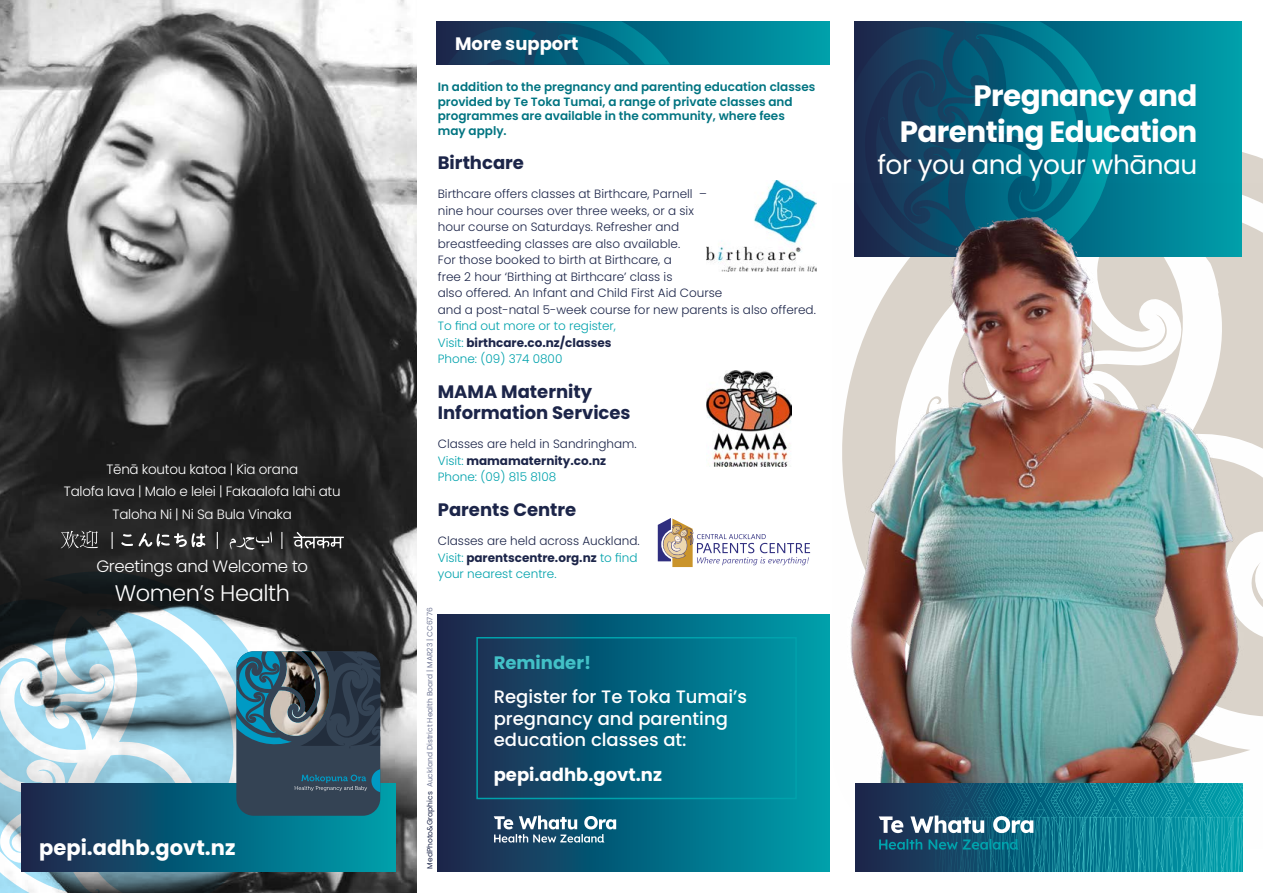
<style>
.page{position:relative;width:1263px;height:893px;background:#fff}
.page>*{position:absolute;margin:0;border:0;box-sizing:border-box;transform-origin:0 0}
.t1{font:700 29.4px/36px "Poppins";letter-spacing:-.02em;color:#fff;text-align:right}
.t2{font:26.4px "Poppins";letter-spacing:-.02em;color:#fff}
.t3{font:300 22.5px "Poppins";letter-spacing:-.02em;color:#fff}
.t4{font:700 21px "Poppins";color:#fff}
.t5{font:500 18px/21.6px "Poppins";color:#fff}
.t6{font:700 18px/21.6px "Poppins";color:#1c2549}
.t7{font:700 18px "Poppins";color:#fff}
.t8{font:700 18px "Poppins";color:#42c1c7}
.t9{font:300 16.5px "Poppins";letter-spacing:-.02em;color:#fff}
.t10{font:300 13.5px/22.5px "Poppins";letter-spacing:-.02em;color:#fff;text-align:center}
.t11{font:300 12px/16.5px "Poppins";color:#1c2549}
.t12{font:600 12px/14.4px "Poppins";color:#007481}
.t13{font:300 12px/16.5px "Poppins";color:#00a2ac}
.t14{font:7.5px "Poppins";color:#727997}
.s1{font-weight:700;color:#1c2549}
.s2{color:#00a2ac}
.s3{font-weight:700}
.s4{color:#1c2549}
</style>
<div class="page">
<img style="left:706px;top:180px;width:110px;height:92px">
<div style="left:438px;top:615px;width:391px;height:257px;background:linear-gradient(to right,#1a254b,#009fae)"></div>
<svg style="left:437px;top:21px;width:392px;height:44px;background:#018094"></svg>
<svg style="left:448px;top:21px;width:222px;height:44px;background:#0a5673"></svg>
<svg style="left:1125px;top:21px;width:117px;height:161px;background:#008d9e"></svg>
<svg style="left:855px;top:21px;width:270px;height:161px;background:#0a5b76"></svg>
<img style="left:0;top:0;width:416px;height:893px">
<svg style="left:0;top:561px;width:293px;height:332px;background:#7f949c"></svg>
<svg style="left:61px;top:531px;width:221px;height:19px;background:#474747"></svg>
<svg style="left:293px;top:532px;width:51px;height:17px"></svg>
<img style="left:706px;top:371px;width:85px;height:95px">
<svg style="left:658px;top:518px;width:152px;height:49px"></svg>
<div style="left:476px;top:637px;width:321px;height:162px;border:2px solid #00a2ac"></div>
<div style="left:21px;top:783px;width:374px;height:89px;background:linear-gradient(to right,#1a244b,#009fad)"></div>
<img style="left:842px;top:182px;width:421px;height:668px">
<div style="left:236px;top:651px;width:144px;height:165px;background:#344354;border-radius:17px"></div>
<svg style="left:236px;top:651px;width:144px;height:97px"></svg>
<svg style="left:294px;top:769px;width:86px;height:23px"></svg>
<svg style="left:855px;top:783px;width:387px;height:89px;background:#187289"></svg>
<svg style="left:494px;top:815px;width:122px;height:27px"></svg>
<p class="t10" style="left:64px;top:458px;width:278px">Tēnā koutou katoa | Kia orana<br>Talofa lava | Malo e lelei | Fakaalofa lahi atu<br>Taloha Ni | Ni Sa Bula Vinaka</p>
<h3 class="t9" style="left:96px;top:557px;width:213px">Greetings and Welcome to</h3>
<h3 class="t3" style="left:115px;top:580px;width:177px">Women’s Health</h3>
<h3 class="t4" style="left:39px;top:835px;width:198px">pepi.adhb.govt.nz</h3>
<h3 class="t7" style="left:455px;top:34px;width:125px">More support</h3>
<p class="t12" style="left:438px;top:80px;width:379px">In addition to the pregnancy and parenting education classes provided by Te Toka Tumai, a range of private classes and programmes are available in the community, where fees may apply.</p>
<h3 class="t6" style="left:438px;top:152px;width:88px">Birthcare</h3>
<p class="t11" style="left:438px;top:186px;width:380px">Birthcare offers classes at Birthcare, Parnell –<br>nine hour courses over three weeks, or a six<br>hour course on Saturdays. Refresher and<br>breastfeeding classes are also available.<br>For those booked to birth at Birthcare, a<br>free 2 hour ‘Birthing at Birthcare’ class is<br>also offered. An Infant and Child First Aid Course<br>and a post-natal 5-week course for new parents is also offered.</p>
<p class="t13" style="left:438px;top:318px;width:180px">To find out more or to register,<br>Visit: <span class="s1">birthcare.co.nz/classes<br></span>Phone: (09) 374 0800</p>
<h3 class="t6" style="left:438px;top:381px;width:194px">MAMA Maternity<br>Information Services</h3>
<p class="t11" style="left:438px;top:436px;width:200px">Classes are held in Sandringham.<br><span class="s2">Visit:</span> <span class="s3">mamamaternity.co.nz<br></span><span class="s2">Phone: (09) 815 8108</span></p>
<h3 class="t6" style="left:438px;top:499px;width:140px">Parents Centre</h3>
<p class="t13" style="left:438px;top:533px;width:203px"><span class="s4">Classes are held across Auckland.<br></span>Visit: <span class="s1">parentscentre.org.nz</span> to find your nearest centre.</p>
<p class="t14" style="left:425px;top:868px;width:262px;rotate:-90deg"><span class="s4">MedPhoto&amp;Graphics</span> Auckland District Health Board | MAR23 | CC6776</p>
<h3 class="t8" style="left:494px;top:652px;width:99px">Reminder!</h3>
<h3 class="t5" style="left:494px;top:686px;width:255px">Register for Te Toka Tumai’s pregnancy and parenting education classes at:</h3>
<h3 class="t7" style="left:494px;top:764px;width:170px">pepi.adhb.govt.nz</h3>
<h1 class="t1" style="left:900px;top:78px;width:299px">Pregnancy and<br>Parenting Education</h1>
<h2 class="t2" style="left:877px;top:150px;width:321px">for you and your whānau</h2>
</div>
